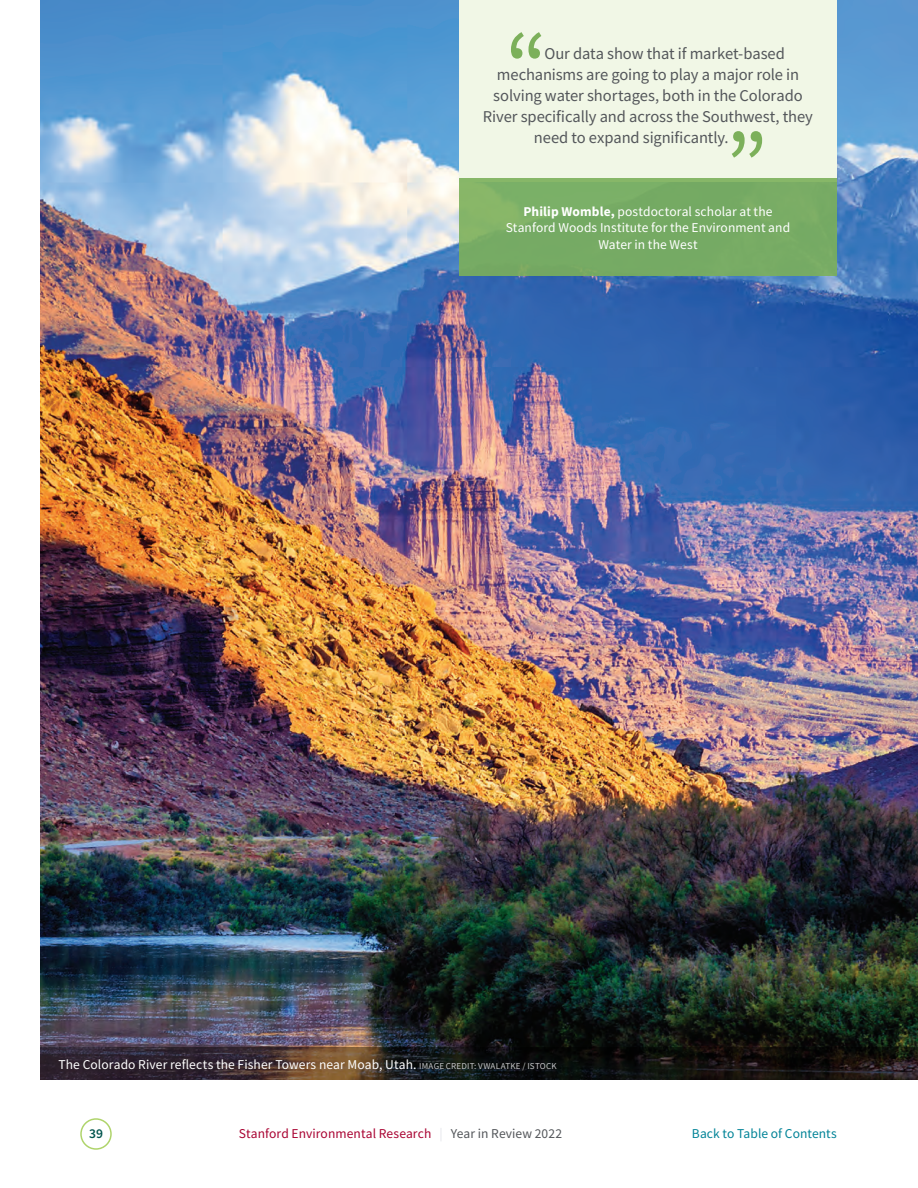
<style>
.page{position:relative;width:918px;height:1188px;background:#fff}
.page>*{position:absolute;margin:0;border:0;box-sizing:border-box;transform-origin:0 0}
.t1{font:16.5px "Source Sans Pro";letter-spacing:-.005em;color:#53565a}
.t2{font:13.5px/16.5px "Source Sans Pro";letter-spacing:.01em;color:#fff;text-align:center}
.t3{font:13.5px "Source Sans Pro";letter-spacing:.005em;color:#a90332}
.t4{font:13.5px "Source Sans Pro";letter-spacing:.005em;color:#008397}
.t5{font:600 13.5px "Source Sans Pro";color:#00544d}
.s1{font-weight:700}
.s2{font-size:9px;color:#c7c8ca}
.s3{color:#e2e4e9}
.s4{color:#53565a}
</style>
<div class="page">
<div style="left:80px;top:1118px;width:32px;height:32px;border:2px solid #afd46b;border-radius:50%"></div>
<img style="left:40px;top:0;width:878px;height:1047px">
<div style="left:459px;top:0;width:378px;height:182px;background:#f1f7e6"></div>
<svg style="left:511px;top:32px;width:30px;height:27px"></svg>
<svg style="left:732px;top:131px;width:30px;height:27px"></svg>
<div style="left:459px;top:179px;width:378px;height:97px;background:linear-gradient(to right,#7baf66,#75aa64)"></div>
<svg style="left:40px;top:1047px;width:878px;height:33px;background:#261f1d"></svg>
<p class="t1" style="left:544px;top:43px;width:242px">Our data show that if market-based</p>
<p class="t1" style="left:497px;top:64px;width:304px">mechanisms are going to play a major role in</p>
<p class="t1" style="left:493px;top:85px;width:311px">solving water shortages, both in the Colorado</p>
<p class="t1" style="left:483px;top:106px;width:332px">River specifically and across the Southwest, they</p>
<p class="t1" style="left:534px;top:127px;width:196px">need to expand significantly.</p>
<p class="t2" style="left:506px;top:203px;width:286px"><span class="s1">Philip Womble,</span> postdoctoral scholar at the<br>Stanford Woods Institute for the Environment and<br>Water in the West</p>
<p class="t2" style="left:58px;top:1056px;width:500px">The Colorado River reflects the Fisher Towers near Moab, Utah. <span class="s2">IMAGE CREDIT: VWALATKE / ISTOCK</span></p>
<p class="t5" style="left:89px;top:1125px;width:15px">39</p>
<p class="t3" style="left:239px;top:1125px;width:325px">Stanford Environmental Research <span class="s3">|</span> <span class="s4">Year in Review 2022</span></p>
<p class="t4" style="left:692px;top:1125px;width:147px">Back to Table of Contents</p>
</div>
